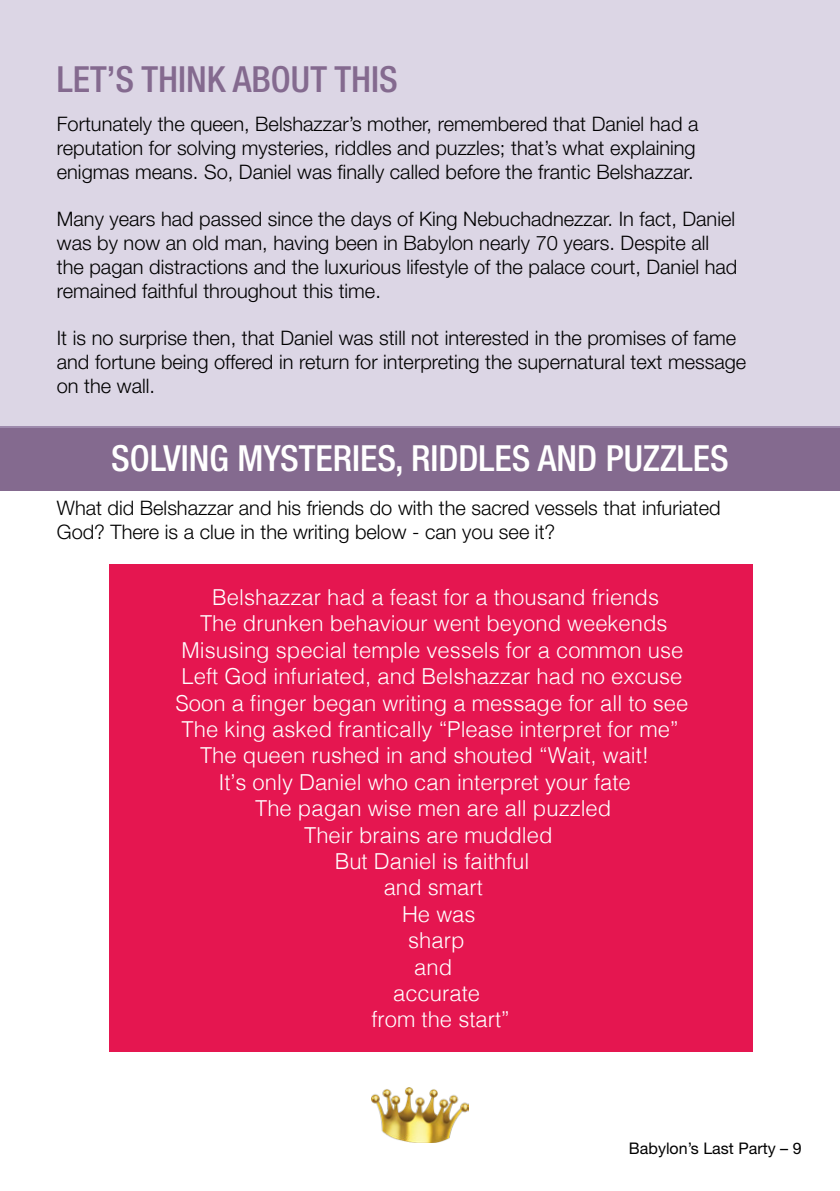
<style>
.page{position:relative;width:840px;height:1191px;background:#fff}
.page>*{position:absolute;margin:0;border:0;box-sizing:border-box;transform-origin:0 0}
.t1{font:500 condensed 36px "Helvetica Neue LT Pro";color:#fff}
.t2{font:500 condensed 36px "Helvetica Neue LT Pro";color:#846a8f}
.t3{font:300 22px "Helvetica";color:#fff}
.t4{font:300 20px/24px "Helvetica Neue LT Pro";color:#000}
.t5{font:16px "Helvetica Neue LT Pro";color:#000}
</style>
<div class="page">
<img style="left:372px;top:1087px;width:96px;height:55px">
<div style="left:0;top:426px;width:839px;height:64px;background:#846a8f"></div>
<div style="left:0;top:0;width:839px;height:427px;background:#dcd6e5"></div>
<div style="left:109px;top:564px;width:643px;height:487px;background:#e51650"></div>
<p class="t2" style="left:57px;top:58px;width:342px">LET’S THINK ABOUT THIS</p>
<p class="t4" style="left:57px;top:112px;width:642px">Fortunately the queen, Belshazzar’s mother, remembered that Daniel had a reputation for solving mysteries, riddles and puzzles; that’s what explaining enigmas means. So, Daniel was finally called before the frantic Belshazzar.</p>
<p class="t4" style="left:57px;top:206px;width:681px">Many years had passed since the days of King Nebuchadnezzar. In fact, Daniel was by now an old man, having been in Babylon nearly 70 years. Despite all the pagan distractions and the luxurious lifestyle of the palace court, Daniel had remained faithful throughout this time.</p>
<p class="t4" style="left:57px;top:325px;width:690px">It is no surprise then, that Daniel was still not interested in the promises of fame and fortune being offered in return for interpreting the supernatural text message on the wall.</p>
<p class="t1" style="left:111px;top:437px;width:618px">SOLVING MYSTERIES, RIDDLES AND PUZZLES</p>
<p class="t4" style="left:57px;top:496px;width:665px">What did Belshazzar and his friends do with the sacred vessels that infuriated<br>God? There is a clue in the writing below - can you see it?</p>
<p class="t3" style="left:212px;top:578px;width:448px">Belshazzar had a feast for a thousand friends</p>
<p class="t3" style="left:200px;top:605px;width:469px">The drunken behaviour went beyond weekends</p>
<p class="t3" style="left:181px;top:631px;width:503px">Misusing special temple vessels for a common use</p>
<p class="t3" style="left:181px;top:657px;width:502px">Left God infuriated, and Belshazzar had no excuse</p>
<p class="t3" style="left:175px;top:684px;width:514px">Soon a finger began writing a message for all to see</p>
<p class="t3" style="left:181px;top:710px;width:498px">The king asked frantically “Please interpret for me”</p>
<p class="t3" style="left:200px;top:737px;width:450px">The queen rushed in and shouted “Wait, wait!</p>
<p class="t3" style="left:218px;top:763px;width:414px">It’s only Daniel who can interpret your fate</p>
<p class="t3" style="left:255px;top:789px;width:357px">The pagan wise men are all puzzled</p>
<p class="t3" style="left:304px;top:816px;width:250px">Their brains are muddled</p>
<p class="t3" style="left:334px;top:842px;width:196px">But Daniel is faithful</p>
<p class="t3" style="left:383px;top:869px;width:101px">and smart</p>
<p class="t3" style="left:402px;top:895px;width:75px">He was</p>
<p class="t3" style="left:408px;top:921px;width:58px">sharp</p>
<p class="t3" style="left:414px;top:948px;width:39px">and</p>
<p class="t3" style="left:393px;top:974px;width:88px">accurate</p>
<p class="t3" style="left:371px;top:1001px;width:140px">from the start”</p>
<p class="t5" style="left:628px;top:1138px;width:174px">Babylon’s Last Party – 9</p>
</div>
